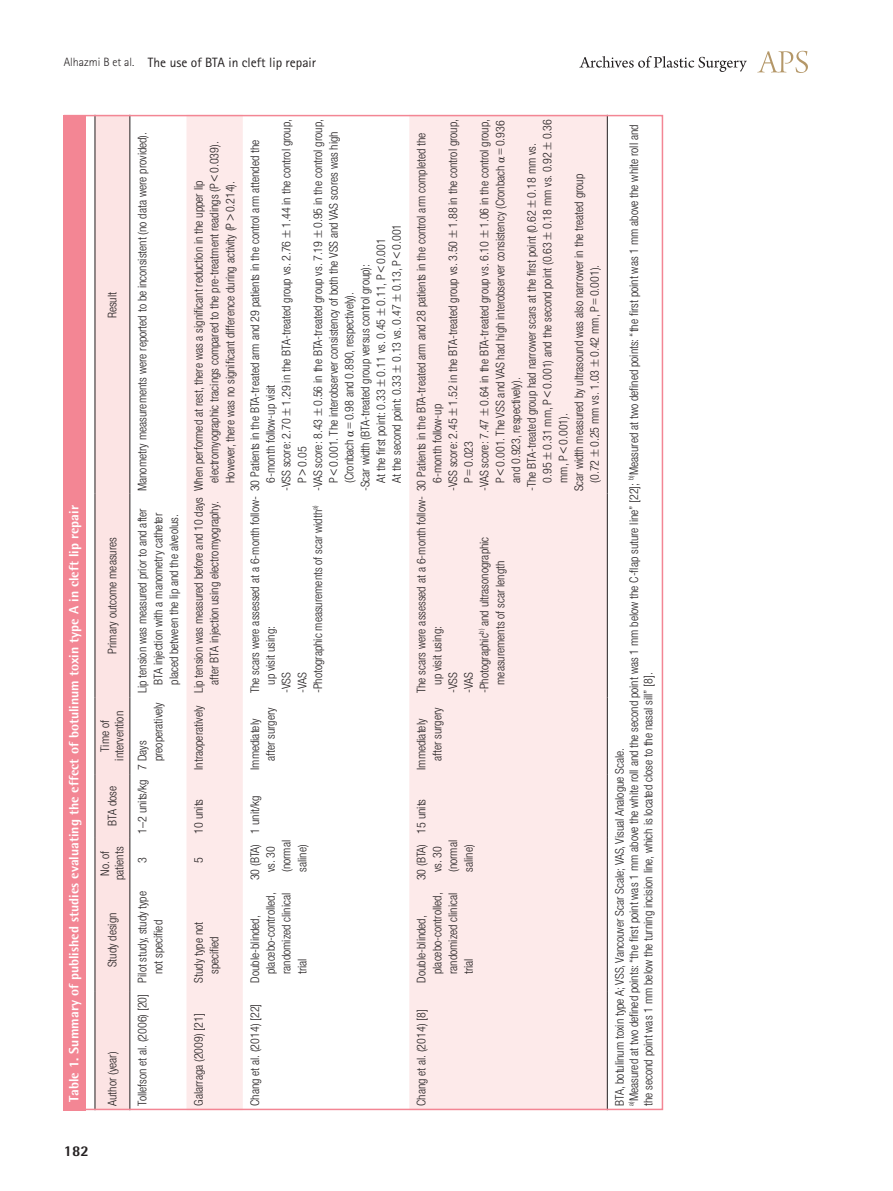
<style>
.page{position:relative;width:893px;height:1191px;background:#fff}
.page>*{position:absolute;margin:0;border:0;box-sizing:border-box;transform-origin:0 0}
.t1{font:800 15px "Rotis Semi Sans Std";color:#231f20}
.표그림제목{font:800 13.5px "Rotis Semi Sans Std";color:#fff}
.하시라_제목{font:13.5px "Rotis Sans Serif Std";color:#231f20}
.표본문{font:300 condensed 12px/15.8px "Helvetica Neue LT Std";color:#231f20}
.s1{font-weight:300;font-size:12px}
.s2{font-family:"Dotum";font-weight:400;font-stretch:normal}
.s3{font-family:"Times New Roman";font-weight:400;font-stretch:normal}
</style>
<div class="page">
<svg style="left:757px;top:51px;width:51px;height:22px"></svg>
<svg style="left:579px;top:56px;width:168px;height:16px"></svg>
<div style="left:96px;top:118px;width:33px;height:989px;background:#fce4e4"></div>
<svg style="left:130px;top:118px;width:57px;height:989px"></svg>
<svg style="left:187px;top:118px;width:420px;height:989px;fill:#fdeaea"></svg>
<hr style="left:95px;top:991px;width:1px;height:119px;background:#231f20">
<hr style="left:95px;top:889px;width:1px;height:102px;background:#231f20">
<hr style="left:95px;top:838px;width:1px;height:51px;background:#231f20">
<hr style="left:95px;top:774px;width:1px;height:64px;background:#231f20">
<hr style="left:95px;top:697px;width:1px;height:77px;background:#231f20">
<hr style="left:95px;top:493px;width:1px;height:204px;background:#231f20">
<hr style="left:95px;top:115px;width:1px;height:378px;background:#231f20">
<hr style="left:129px;top:991px;width:1px;height:119px;background:#231f20">
<hr style="left:129px;top:889px;width:1px;height:102px;background:#231f20">
<hr style="left:129px;top:838px;width:1px;height:51px;background:#231f20">
<hr style="left:129px;top:774px;width:1px;height:64px;background:#231f20">
<hr style="left:129px;top:697px;width:1px;height:77px;background:#231f20">
<hr style="left:129px;top:493px;width:1px;height:204px;background:#231f20">
<hr style="left:129px;top:115px;width:1px;height:378px;background:#231f20">
<hr style="left:607px;top:991px;width:1px;height:119px;background:#231f20">
<hr style="left:607px;top:889px;width:1px;height:102px;background:#231f20">
<hr style="left:607px;top:838px;width:1px;height:51px;background:#231f20">
<hr style="left:607px;top:774px;width:1px;height:64px;background:#231f20">
<hr style="left:607px;top:697px;width:1px;height:77px;background:#231f20">
<hr style="left:607px;top:493px;width:1px;height:204px;background:#231f20">
<hr style="left:607px;top:115px;width:1px;height:378px;background:#231f20">
<div style="left:64px;top:115px;width:22px;height:995px;background:#f38694"></div>
<p class="하시라_제목" style="left:64px;top:54px;width:254px"><span class="s1">Alhazmi B et al.</span> The use of BTA in cleft lip repair</p>
<p class="표그림제목" style="left:65px;top:1102px;width:598px;rotate:-90deg">Table 1. Summary of published studies evaluating the effect of botulinum toxin type A in cleft lip repair</p>
<p class="표본문" style="left:104px;top:318px;width:28px;rotate:-90deg">Result</p>
<p class="표본문" style="left:104px;top:654px;width:118px;rotate:-90deg">Primary outcome measures</p>
<p class="표본문" style="left:98px;top:760px;width:51px;line-height:14.4px;text-align:center;rotate:-90deg">Time of intervention</p>
<p class="표본문" style="left:104px;top:826px;width:41px;rotate:-90deg">BTA dose</p>
<p class="표본문" style="left:98px;top:880px;width:35px;line-height:14.4px;text-align:center;rotate:-90deg">No. of patients</p>
<p class="표본문" style="left:104px;top:967px;width:56px;rotate:-90deg">Study design</p>
<p class="표본문" style="left:104px;top:1106px;width:56px;rotate:-90deg">Author (year)</p>
<p class="표본문" style="left:134px;top:491px;width:361px;rotate:-90deg">Manometry measurements were reported to be inconsistent (no data were provided).</p>
<p class="표본문" style="left:134px;top:693px;width:187px;text-align:center;rotate:-90deg">Lip tension was measured prior to and after<br>BTA injection with a manometry catheter placed between the lip and the alveolus.</p>
<p class="표본문" style="left:134px;top:761px;width:61px;text-indent:-9px;rotate:-90deg">7 Days preoperatively</p>
<p class="표본문" style="left:134px;top:833px;width:56px;rotate:-90deg">1–2 units/kg</p>
<p class="표본문" style="left:134px;top:863px;width:7px;rotate:-90deg">3</p>
<p class="표본문" style="left:134px;top:974px;width:84px;text-indent:-9px;rotate:-90deg">Pilot study, study type not specified</p>
<p class="표본문" style="left:134px;top:1106px;width:114px;rotate:-90deg">Tollefson et al. (2006) [20]</p>
<p class="표본문" style="left:191px;top:483px;width:343px;text-indent:-9px;rotate:-90deg">When performed at rest, there was a significant reduction in the upper lip electromyographic tracings compared to the pre-treatment readings (P<span class="s2">&lt;</span>0.039).<br>However, there was no significant difference during activity (P<span class="s2">&gt;</span>0.214).</p>
<p class="표본문" style="left:191px;top:693px;width:198px;text-align:center;rotate:-90deg">Lip tension was measured before and 10 days after BTA injection using electromyography.</p>
<p class="표본문" style="left:191px;top:770px;width:66px;rotate:-90deg">Intraoperatively</p>
<p class="표본문" style="left:191px;top:833px;width:36px;rotate:-90deg">10 units</p>
<p class="표본문" style="left:191px;top:863px;width:7px;rotate:-90deg">5</p>
<p class="표본문" style="left:191px;top:982px;width:62px;text-align:center;rotate:-90deg">Study type not specified</p>
<p class="표본문" style="left:191px;top:1106px;width:94px;rotate:-90deg">Galarraga (2009) [21]</p>
<p class="표본문" style="left:278px;top:483px;width:365px;text-indent:-9px;rotate:-90deg">-VSS score: 2.70<span class="s2">±</span>1.29 in the BTA-treated group vs. 2.76<span class="s2">±</span>1.44 in the control group,<br>P<span class="s2">&gt;</span>0.05</p>
<p class="표본문" style="left:310px;top:483px;width:365px;text-indent:-9px;rotate:-90deg">-VAS score: 8.43<span class="s2">±</span>0.56 in the BTA-treated group vs. 7.19<span class="s2">±</span>0.95 in the control group,<br>P<span class="s2">&lt;</span>0.001. The interobserver consistency of both the VSS and VAS scores was high (Cronbach <span class="s3">α</span><span class="s2">=</span>0.98 and 0.890, respectively).</p>
<p class="표본문" style="left:247px;top:685px;width:546px;text-indent:-9px;rotate:-90deg">The scars were assessed at a 6-month follow- 30 Patients in the BTA-treated arm and 29 patients in the control arm attended the up visit using:</p>
<p class="표본문" style="left:357px;top:483px;width:260px;text-indent:-9px;rotate:-90deg">-Scar width (BTA-treated group versus control group):<br>At the first point: 0.33<span class="s2">±</span>0.11 vs. 0.45<span class="s2">±</span>0.11, P<span class="s2">&lt;</span>0.001<br>At the second point: 0.33<span class="s2">±</span>0.13 vs. 0.47<span class="s2">±</span>0.13, P<span class="s2">&lt;</span>0.001</p>
<p class="표본문" style="left:263px;top:483px;width:100px;rotate:-90deg">6-month follow-up visit</p>
<p class="표본문" style="left:310px;top:693px;width:189px;rotate:-90deg">-Photographic measurements of scar width<sup>a)</sup></p>
<p class="표본문" style="left:278px;top:693px;width:23px;rotate:-90deg">-VSS</p>
<p class="표본문" style="left:294px;top:693px;width:22px;rotate:-90deg">-VAS</p>
<p class="표본문" style="left:247px;top:761px;width:55px;text-indent:-9px;rotate:-90deg">Immediately after surgery</p>
<p class="표본문" style="left:247px;top:833px;width:39px;rotate:-90deg">1 unit/kg</p>
<p class="표본문" style="left:247px;top:872px;width:33px;text-indent:-9px;rotate:-90deg">30 (BTA) vs. 30 (normal saline)</p>
<p class="표본문" style="left:247px;top:974px;width:83px;text-indent:-9px;rotate:-90deg">Double-blinded, placebo-controlled, randomized clinical trial</p>
<p class="표본문" style="left:247px;top:1106px;width:104px;rotate:-90deg">Chang et al. (2014) [22]</p>
<p class="표본문" style="left:445px;top:483px;width:365px;text-indent:-9px;rotate:-90deg">-VSS score: 2.45<span class="s2">±</span>1.52 in the BTA-treated group vs. 3.50<span class="s2">±</span>1.88 in the control group,<br>P<span class="s2">=</span>0.023</p>
<p class="표본문" style="left:476px;top:483px;width:365px;text-align:justify;text-indent:-9px;rotate:-90deg">-VAS score: 7.47<span class="s2">±</span>0.64 in the BTA-treated group vs. 6.10<span class="s2">±</span>1.06 in the control group, P<span class="s2">&lt;</span>0.001. The VSS and VAS had high interobserver consistency (Cronbach <span class="s3">α</span><span class="s2">=</span>0.936 and 0.923, respectively).</p>
<p class="표본문" style="left:524px;top:483px;width:365px;text-indent:-9px;rotate:-90deg">-The BTA-treated group had narrower scars at the first point (0.62<span class="s2">±</span>0.18 mm vs.<br>0.95<span class="s2">±</span>0.31 mm, P<span class="s2">&lt;</span>0.001) and the second point (0.63<span class="s2">±</span>0.18 mm vs. 0.92<span class="s2">±</span>0.36 mm, P<span class="s2">&lt;</span>0.001).</p>
<p class="표본문" style="left:413px;top:685px;width:554px;text-indent:-9px;rotate:-90deg">The scars were assessed at a 6-month follow- 30 Patients in the BTA-treated arm and 28 patients in the control arm completed the up visit using:</p>
<p class="표본문" style="left:571px;top:483px;width:310px;text-indent:-9px;rotate:-90deg">Scar width measured by ultrasound was also narrower in the treated group (0.72<span class="s2">±</span>0.25 mm vs. 1.03<span class="s2">±</span>0.42 mm, P<span class="s2">=</span>0.001).</p>
<p class="표본문" style="left:429px;top:483px;width:80px;rotate:-90deg">6-month follow-up</p>
<p class="표본문" style="left:476px;top:685px;width:150px;text-indent:-9px;rotate:-90deg">-Photographic<sup>b)</sup> and ultrasonographic measurements of scar length</p>
<p class="표본문" style="left:445px;top:693px;width:23px;rotate:-90deg">-VSS</p>
<p class="표본문" style="left:461px;top:693px;width:22px;rotate:-90deg">-VAS</p>
<p class="표본문" style="left:413px;top:761px;width:55px;text-indent:-9px;rotate:-90deg">Immediately after surgery</p>
<p class="표본문" style="left:413px;top:833px;width:36px;rotate:-90deg">15 units</p>
<p class="표본문" style="left:413px;top:872px;width:33px;text-indent:-9px;rotate:-90deg">30 (BTA) vs. 30 (normal saline)</p>
<p class="표본문" style="left:413px;top:974px;width:83px;text-indent:-9px;rotate:-90deg">Double-blinded, placebo-controlled, randomized clinical trial</p>
<p class="표본문" style="left:413px;top:1106px;width:98px;rotate:-90deg">Chang et al. (2014) [8]</p>
<p class="표본문" style="left:627px;top:1106px;width:983px;line-height:14.4px;rotate:-90deg"><sup>a)</sup>Measured at two defined points: “the first point was 1 mm above the white roll and the second point was 1 mm below the C-flap suture line” [22]; <sup>b)</sup>Measured at two defined points: “the first point was 1 mm above the white roll and the second point was 1 mm below the turning incision line, which is located close to the nasal sill” [8].</p>
<p class="표본문" style="left:612px;top:1106px;width:359px;rotate:-90deg">BTA, botulinum toxin type A; VSS, Vancouver Scar Scale; VAS, Visual Analogue Scale.</p>
<p class="t1" style="left:64px;top:1141px;width:27px">182</p>
</div>
